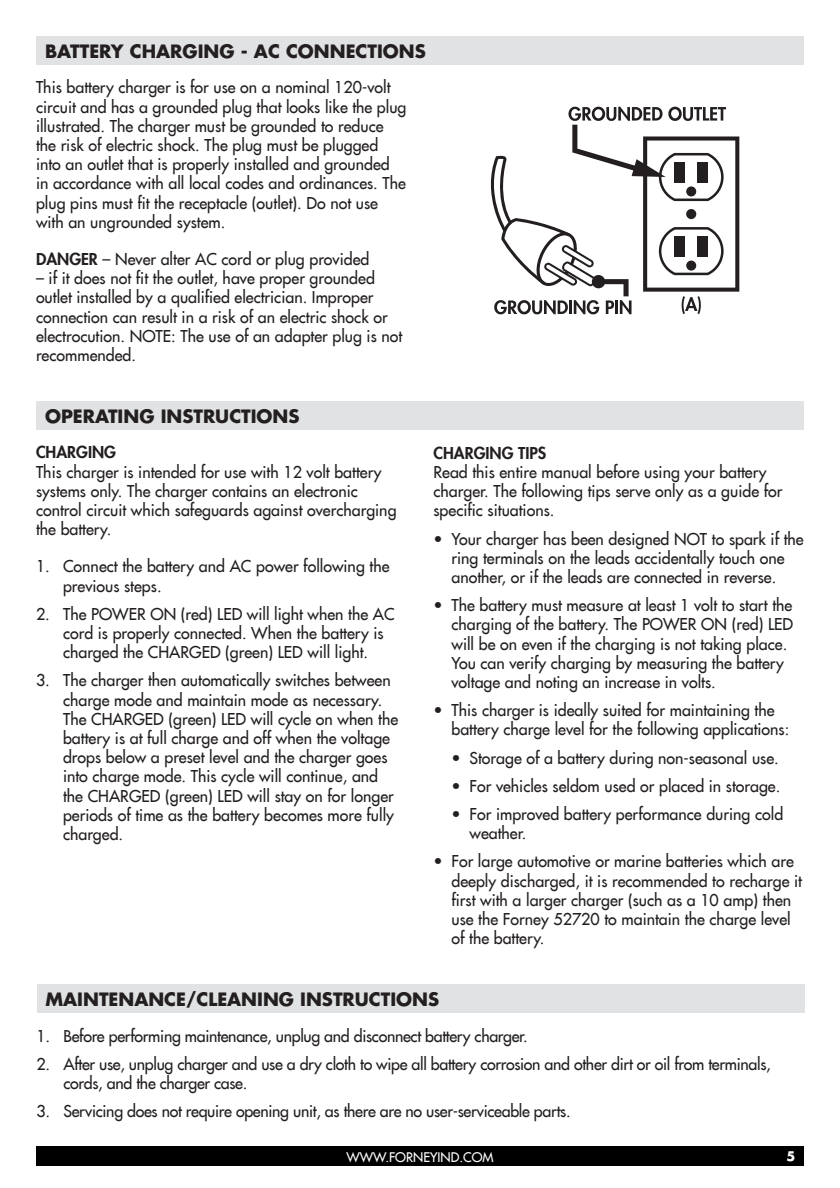
<style>
.page{position:relative;width:840px;height:1188px;background:#fff}
.page>*{position:absolute;margin:0;border:0;box-sizing:border-box;transform-origin:0 0}
.t1{font:700 18px "Futura LT";color:#231f20}
.t2{font:16px/19.2px "Futura LT";color:#231f20}
.t3{font:16px/19.2px "Futura LT";letter-spacing:-.02em;color:#231f20}
.t4{font:13px "Futura LT";color:#fff}
.t5{font:700 13px "Futura LT";color:#fff}
.s1{font-weight:800}
</style>
<div class="page">
<div style="left:36px;top:1147px;width:768px;height:19px;background:#000001"></div>
<div style="left:36px;top:36px;width:768px;height:29px;background:#e1e2e4"></div>
<div style="left:36px;top:401px;width:768px;height:29px;background:#e1e2e4"></div>
<svg style="left:490px;top:107px;width:249px;height:207px"></svg>
<div style="left:592px;top:275px;width:13px;height:13px;background:#231f20;border-radius:50%"></div>
<div style="left:37px;top:984px;width:767px;height:29px;background:#e1e2e4"></div>
<p class="t1" style="left:45px;top:39px;width:382px">BATTERY CHARGING - AC CONNECTIONS</p>
<p class="t2" style="left:36px;top:78px;width:372px">This battery charger is for use on a nominal 120-volt circuit and has a grounded plug that looks like the plug illustrated. The charger must be grounded to reduce the risk of electric shock. The plug must be plugged into an outlet that is properly installed and grounded<br>in accordance with all local codes and ordinances. The plug pins must fit the receptacle (outlet). Do not use with an ungrounded system.</p>
<p class="t2" style="left:36px;top:249px;width:335px"><span class="s1">DANGER</span> – Never alter AC cord or plug provided</p>
<p class="t2" style="left:36px;top:269px;width:368px">– if it does not fit the outlet, have proper grounded outlet installed by a qualified electrician. Improper connection can result in a risk of an electric shock or electrocution. NOTE: The use of an adapter plug is not recommended.</p>
<p class="t1" style="left:45px;top:404px;width:256px">OPERATING INSTRUCTIONS</p>
<p class="t2" style="left:36px;top:443px;width:362px"><span class="s1">CHARGING<br></span>This charger is intended for use with 12 volt battery systems only. The charger contains an electronic control circuit which safeguards against overcharging the battery.</p>
<p class="t2" style="left:63px;top:557px;width:328px;text-indent:-27px">1. Connect the battery and AC power following the previous steps.</p>
<p class="t2" style="left:63px;top:604px;width:333px;text-indent:-27px">2. The POWER ON (red) LED will light when the AC cord is properly connected. When the battery is charged the CHARGED (green) LED will light.</p>
<p class="t2" style="left:63px;top:671px;width:337px;text-indent:-27px">3. The charger then automatically switches between charge mode and maintain mode as necessary.<br>The CHARGED (green) LED will cycle on when the battery is at full charge and off when the voltage drops below a preset level and the charger goes into charge mode. This cycle will continue, and the CHARGED (green) LED will stay on for longer periods of time as the battery becomes more fully charged.</p>
<p class="t2" style="left:433px;top:443px;width:350px"><span class="s1">CHARGING TIPS<br></span>Read this entire manual before using your battery charger. The following tips serve only as a guide for specific situations.</p>
<p class="t2" style="left:433px;top:529px;width:372px;text-align:center">• Your charger has been designed NOT to spark if the ring terminals on the leads accidentally touch one another, or if the leads are connected in reverse.</p>
<p class="t2" style="left:451px;top:596px;width:343px;text-indent:-18px">• The battery must measure at least 1 volt to start the charging of the battery. The POWER ON (red) LED will be on even if the charging is not taking place.<br>You can verify charging by measuring the battery voltage and noting an increase in volts.</p>
<p class="t2" style="left:451px;top:701px;width:339px;text-indent:-18px">• This charger is ideally suited for maintaining the battery charge level for the following applications:</p>
<p class="t2" style="left:451px;top:748px;width:329px">• Storage of a battery during non-seasonal use.</p>
<p class="t2" style="left:451px;top:776px;width:330px">• For vehicles seldom used or placed in storage.</p>
<p class="t2" style="left:469px;top:804px;width:315px;text-indent:-18px">• For improved battery performance during cold weather.</p>
<p class="t2" style="left:451px;top:852px;width:352px;text-indent:-18px">• For large automotive or marine batteries which are deeply discharged, it is recommended to recharge it first with a larger charger (such as a 10 amp) then use the Forney 52720 to maintain the charge level of the battery.</p>
<p class="t1" style="left:46px;top:987px;width:395px">MAINTENANCE/CLEANING INSTRUCTIONS</p>
<p class="t3" style="left:37px;top:1026px;width:492px">1. Before performing maintenance, unplug and disconnect battery charger.</p>
<p class="t3" style="left:64px;top:1054px;width:708px;text-indent:-27px">2. After use, unplug charger and use a dry cloth to wipe all battery corrosion and other dirt or oil from terminals, cords, and the charger case.</p>
<p class="t3" style="left:37px;top:1102px;width:535px">3. Servicing does not require opening unit, as there are no user-serviceable parts.</p>
<p class="t4" style="left:346px;top:1148px;width:149px">WWW.FORNEYIND.COM</p>
<p class="t5" style="left:786px;top:1148px;width:10px">5</p>
</div>
